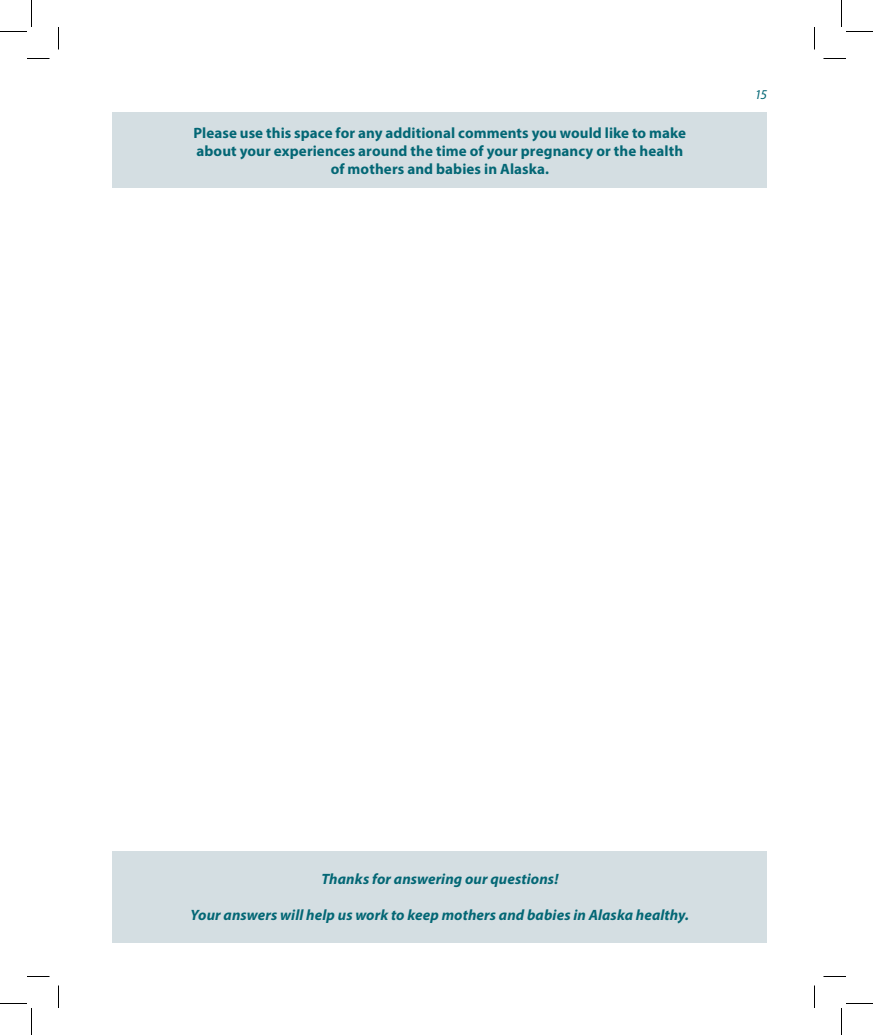
<style>
.page{position:relative;width:873px;height:1035px;background:#fff}
.page>*{position:absolute;margin:0;border:0;box-sizing:border-box;transform-origin:0 0}
.t1{font:700 15px/18px "Myriad Pro";letter-spacing:.005em;color:#036775;text-align:center}
.t2{font:italic 700 15px "Myriad Pro";letter-spacing:.005em;color:#036775}
.t3{font:italic 13.5px "Myriad Pro";color:#036775}
</style>
<div class="page">
<div style="left:112px;top:112px;width:655px;height:76px;background:#d4dee2"></div>
<div style="left:112px;top:851px;width:655px;height:92px;background:#d4dee2"></div>
<svg style="left:27px;top:58px;width:23px;height:1px"></svg>
<svg style="left:824px;top:58px;width:22px;height:1px"></svg>
<svg style="left:27px;top:976px;width:23px;height:1px"></svg>
<svg style="left:824px;top:976px;width:22px;height:1px"></svg>
<svg style="left:58px;top:27px;width:1px;height:23px"></svg>
<svg style="left:58px;top:986px;width:1px;height:22px"></svg>
<svg style="left:814px;top:27px;width:1px;height:23px"></svg>
<svg style="left:814px;top:986px;width:1px;height:22px"></svg>
<svg style="left:0;top:0;width:32px;height:32px"></svg>
<svg style="left:0;top:1003px;width:32px;height:32px"></svg>
<svg style="left:841px;top:0;width:32px;height:32px"></svg>
<svg style="left:841px;top:1003px;width:32px;height:32px"></svg>
<p class="t1" style="left:194px;top:123px;width:494px">Please use this space for any additional comments you would like to make about your experiences around the time of your pregnancy or the health of mothers and babies in Alaska.</p>
<p class="t3" style="left:755px;top:86px;width:14px">15</p>
<p class="t2" style="left:321px;top:870px;width:238px">Thanks for answering our questions!</p>
<p class="t2" style="left:191px;top:906px;width:500px">Your answers will help us work to keep mothers and babies in Alaska healthy.</p>
</div>
